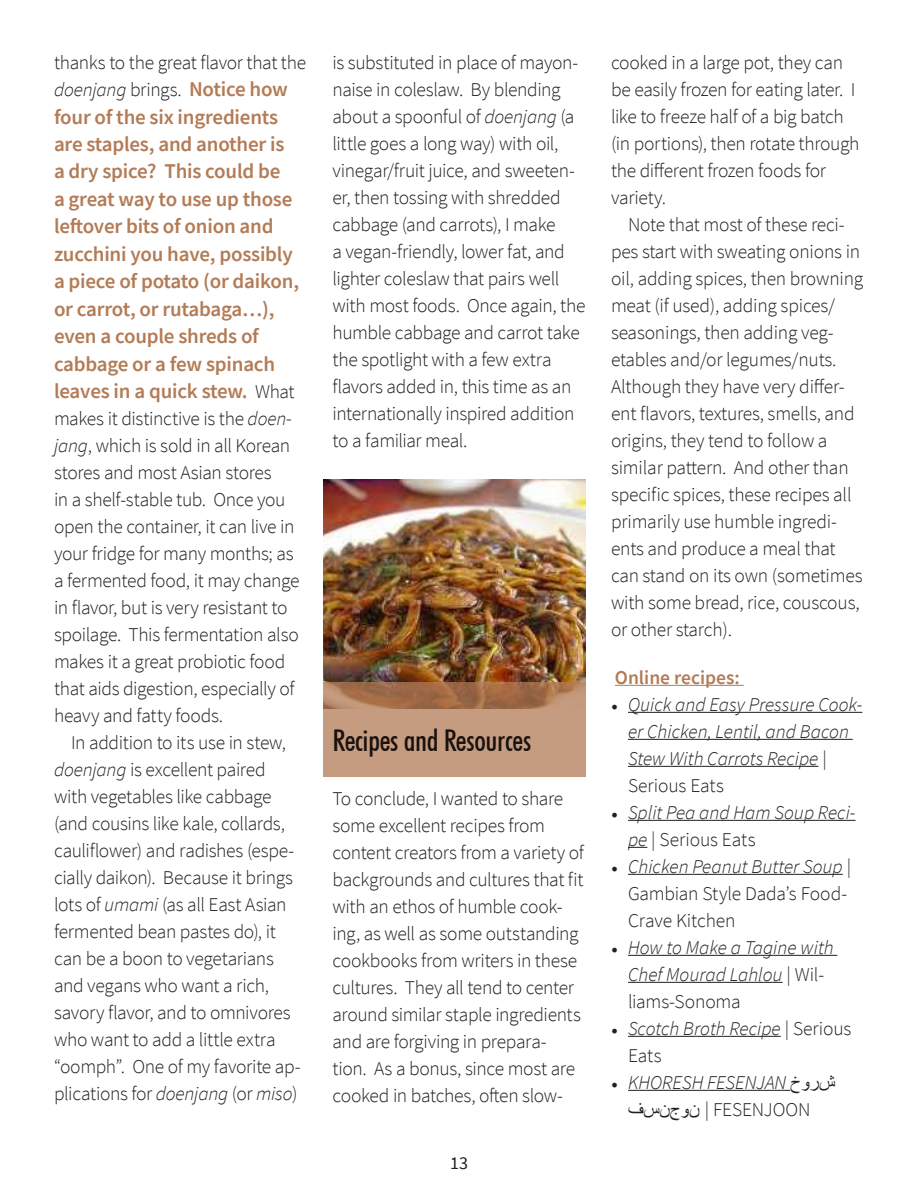
<style>
.page{position:relative;width:918px;height:1188px;background:#fff}
.page>*{position:absolute;margin:0;border:0;box-sizing:border-box;transform-origin:0 0}
.t1{font:500 condensed 30px "Futura BT";letter-spacing:-.01em;color:#231f20}
.t2{font:600 21px/27.5px "Source Sans Pro";letter-spacing:-.01em;color:#b37b56}
.t3{font:300 19.5px/27px "Source Sans Pro";letter-spacing:-.02em;color:#231f20}
.t4{font:italic 300 19.5px/27px "Source Sans Pro";color:#231f20}
.t5{font:600 19.5px "Source Sans Pro";color:#b37b56}
.t6{font:18px "Source Sans Pro";color:#231f20}
.s1{font-weight:300;font-style:italic;font-size:19.5px;color:#231f20}
.s2{font-weight:300;font-size:19.5px;color:#231f20}
.s3{font-style:italic}
.s4{font-family:"Minion Pro";font-weight:400;font-style:normal;font-size:18px}
.s5{font-style:normal}
.s6{font-family:"Minion Pro";font-weight:400;font-size:18px}
.s7{font-family:"Arial";font-weight:400;font-style:normal}
</style>
<div class="page">
<img style="left:324px;top:480px;width:262px;height:202px">
<svg style="left:324px;top:682px;width:262px;height:95px;background:#bc9072"></svg>
<hr style="left:615px;top:685px;width:129px;height:1px;background:#b37b56">
<hr style="left:628px;top:712px;width:234px;height:1px;background:#231f20">
<hr style="left:628px;top:739px;width:225px;height:1px;background:#231f20">
<hr style="left:628px;top:766px;width:191px;height:1px;background:#231f20">
<hr style="left:628px;top:820px;width:228px;height:1px;background:#231f20">
<svg style="left:628px;top:847px;width:19px;height:1px"></svg>
<hr style="left:628px;top:874px;width:215px;height:1px;background:#231f20">
<hr style="left:628px;top:955px;width:209px;height:1px;background:#231f20">
<hr style="left:628px;top:982px;width:155px;height:1px;background:#231f20">
<hr style="left:628px;top:1036px;width:153px;height:1px;background:#231f20">
<hr style="left:628px;top:1090px;width:162px;height:1px;background:#231f20">
<p class="t3" style="left:54px;top:49px;width:254px">thanks to the great flavor that the</p>
<p class="t2" style="left:54px;top:75px;width:247px"><span class="s1">doenjang</span> <span class="s2">brings.</span> Notice how four of the six ingredients are staples, and another is a dry spice? This could be<br>a great way to use up those leftover bits of onion and zucchini you have, possibly a piece of potato (or daikon, or carrot, or rutabaga…), even a couple shreds of cabbage or a few spinach leaves in a quick stew. <span class="s2">What</span></p>
<p class="t3" style="left:54px;top:405px;width:247px">makes it distinctive is the <span class="s3">doen&shy;jang</span>, which is sold in all Korean stores and most Asian stores<br>in a shelf-stable tub. Once you open the container, it can live in your fridge for many months; as a fermented food, it may change in flavor, but is very resistant to spoilage. This fermentation also makes it a great probiotic food that aids digestion, especially of heavy and fatty foods.</p>
<p class="t3" style="left:54px;top:729px;width:248px;text-indent:17px">In addition to its use in stew, <span class="s3">doenjang</span> is excellent paired with vegetables like cabbage (and cousins like kale, collards, cauliflower) and radishes (espe&shy;cially daikon). Because it brings lots of <span class="s3">umami</span> (as all East Asian fermented bean pastes do), it can be a boon to vegetarians and vegans who want a rich, savory flavor, and to omnivores who want to add a little extra “oomph”. One of my favorite ap&shy;plications for <span class="s3">doenjang</span> (or <span class="s3">miso</span>)</p>
<p class="t3" style="left:333px;top:49px;width:255px">is substituted in place of mayon&shy;naise in coleslaw. By blending about a spoonful of <span class="s3">doenjang</span> (a little goes a long way) with oil, vinegar/fruit juice, and sweeten&shy;er, then tossing with shredded cabbage (and carrots), I make<br>a vegan-friendly, lower fat, and lighter coleslaw that pairs well with most foods. Once again, the humble cabbage and carrot take the spotlight with a few extra flavors added in, this time as an internationally inspired addition to a familiar meal.</p>
<p class="t3" style="left:611px;top:49px;width:250px">cooked in a large pot, they can be easily frozen for eating later. I like to freeze half of a big batch (in portions), then rotate through the different frozen foods for variety.</p>
<p class="t3" style="left:611px;top:211px;width:254px;text-indent:17px">Note that most of these reci&shy;pes start with sweating onions in oil, adding spices, then browning meat (if used), adding spices/ seasonings, then adding veg&shy;etables and/or legumes/nuts.<br>Although they have very differ&shy;ent flavors, textures, smells, and origins, they tend to follow a similar pattern. And other than specific spices, these recipes all primarily use humble ingredi&shy;ents and produce a meal that can stand on its own (sometimes with some bread, rice, couscous, or other starch).</p>
<p class="t5" style="left:615px;top:665px;width:126px">Online recipes:</p>
<p class="t4" style="left:628px;top:691px;width:236px;text-indent:-17px"><span class="s4">•</span> Quick and Easy Pressure Cook&shy;er Chicken, Lentil, and Bacon<br>Stew With Carrots Recipe <span class="s5">|<br>Serious Eats</span></p>
<p class="t4" style="left:628px;top:799px;width:229px;text-indent:-17px"><span class="s4">•</span> Split Pea and Ham Soup Reci&shy;pe <span class="s5">| Serious Eats</span></p>
<p class="t3" style="left:628px;top:853px;width:225px;text-indent:-17px"><span class="s6">•</span> <span class="s3">Chicken Peanut Butter Soup</span> |<br>Gambian Style Dada’s Food-<br>Crave Kitchen</p>
<p class="t4" style="left:628px;top:934px;width:207px;text-indent:-17px"><span class="s4">•</span> How to Make a Tagine with<br>Chef Mourad Lahlou <span class="s5">| Wil&shy;liams-Sonoma</span></p>
<p class="t4" style="left:628px;top:1015px;width:225px;text-indent:-17px"><span class="s4">•</span> Scotch Broth Recipe <span class="s5">| Serious<br>Eats</span></p>
<p class="t4" style="left:611px;top:1069px;width:226px;text-align:center"><span class="s4">•</span> KHORESH FESENJAN <span class="s7">شروخ فس نوجن</span> <span class="s5">| FESENJOON</span></p>
<h1 class="t1" style="left:333px;top:722px;width:200px">Recipes and Resources</h1>
<p class="t3" style="left:333px;top:785px;width:253px">To conclude, I wanted to share some excellent recipes from content creators from a variety of backgrounds and cultures that fit with an ethos of humble cook&shy;ing, as well as some outstanding cookbooks from writers in these cultures. They all tend to center around similar staple ingredients and are forgiving in prepara&shy;tion. As a bonus, since most are cooked in batches, often slow-</p>
<p class="t6" style="left:450px;top:1152px;width:19px">13</p>
</div>
